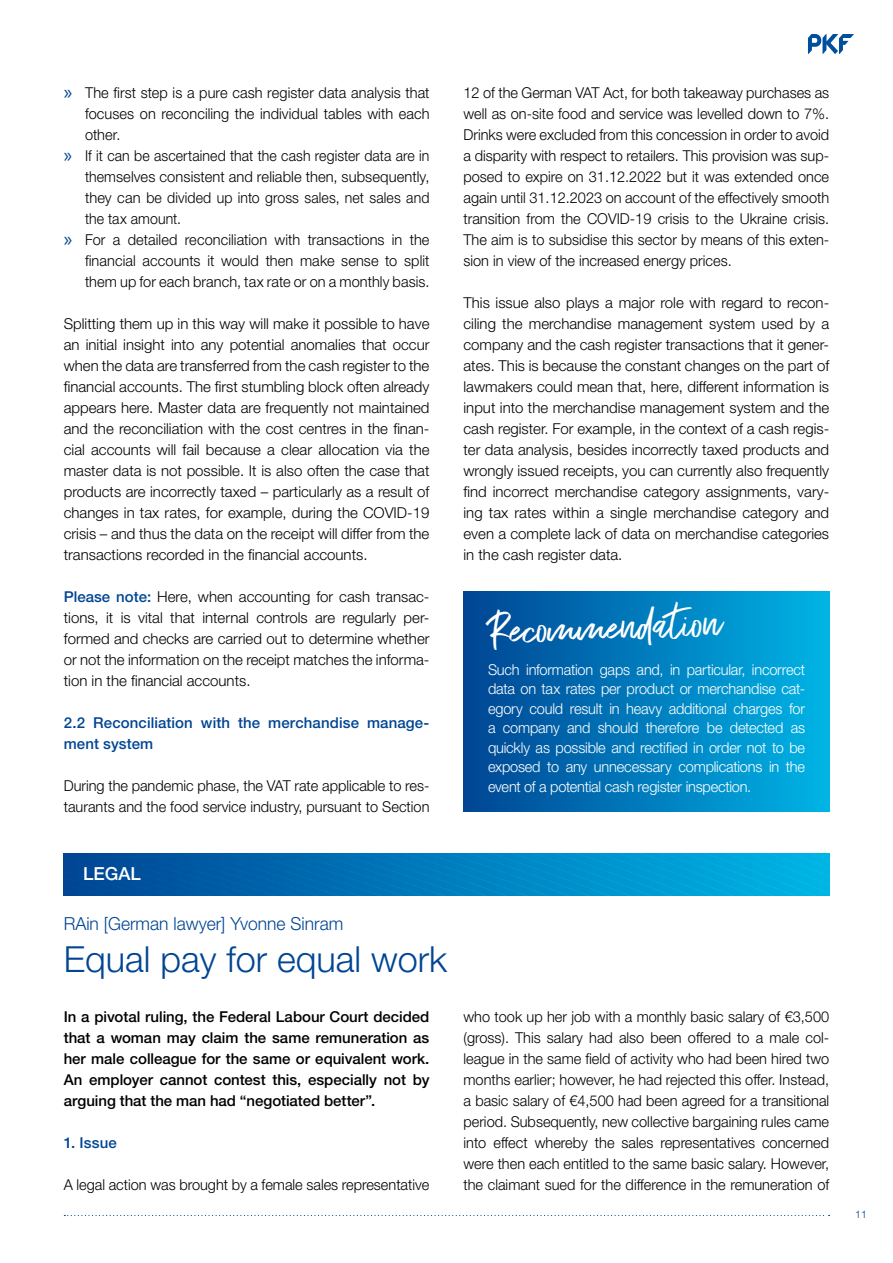
<style>
.page{position:relative;width:893px;height:1263px;background:#fff}
.page>*{position:absolute;margin:0;border:0;box-sizing:border-box;transform-origin:0 0}
.t1{font:46.5px "Exceptional";color:#fff}
.t2{font:300 36px "Helvetica Neue LT Std";color:#014593}
.t3{font:300 18px "Helvetica Neue LT Std";color:#014593}
.t4{font:500 18px "Helvetica Neue LT Std";color:#fff}
.t5{font:300 15px/21px "Helvetica Neue LT Std";color:#000;text-align:justify}
.t6{font:300 15px/19.5px "Helvetica Neue LT Std";letter-spacing:-.015em;color:#fff;text-align:justify}
.t7{font:500 15px/21px "Helvetica Neue LT Std";letter-spacing:-.005em;color:#000;text-align:justify}
.t8{font:300 15px "Helvetica Neue LT Std";color:#000;scale:.94 1}
.t9{font:500 15px/21px "Helvetica Neue LT Std";letter-spacing:.005em;color:#014593}
.t10{font:300 10.5px "Helvetica Neue LT Std";color:#014593}
.s1{font-family:"Myriad Pro";font-weight:400;font-size:21px;color:#014593}
.s2{font-weight:500;color:#014593}
</style>
<div class="page">
<svg style="left:808px;top:34px;width:46px;height:20px"></svg>
<svg style="left:64px;top:1215px;width:766px;height:1px"></svg>
<svg style="left:64px;top:854px;width:766px;height:41px;background:#007dbd"></svg>
<div style="left:463px;top:591px;width:366px;height:220px;background:linear-gradient(to right,#004493,#00b4e6)"></div>
<p class="t5" style="left:64px;top:81px;width:367px"><span class="s1">»</span> The first step is a pure cash register data analysis that</p>
<p class="t5" style="left:85px;top:102px;width:346px">focuses on reconciling the individual tables with each</p>
<p class="t5" style="left:85px;top:123px;width:37px">other.</p>
<p class="t8" style="left:64px;top:146px;width:391px"><span class="s1">»</span> If it can be ascertained that the cash register data are in</p>
<p class="t8" style="left:85px;top:167px;width:368px">themselves consistent and reliable then, subsequently,</p>
<p class="t5" style="left:85px;top:186px;width:346px">they can be divided up into gross sales, net sales and</p>
<p class="t8" style="left:85px;top:209px;width:104px">the tax amount.</p>
<p class="t5" style="left:64px;top:228px;width:367px"><span class="s1">»</span> For a detailed reconciliation with transactions in the</p>
<p class="t5" style="left:85px;top:249px;width:346px">financial accounts it would then make sense to split</p>
<p class="t5" style="left:85px;top:270px;width:346px">them up for each branch, tax rate or on a monthly basis.</p>
<p class="t5" style="left:64px;top:312px;width:367px">Splitting them up in this way will make it possible to have an initial insight into any potential anomalies that occur when the data are transferred from the cash register to the financial accounts. The first stumbling block often already appears here. Master data are frequently not maintained and the reconciliation with the cost centres in the finan&shy;cial accounts will fail because a clear allocation via the master data is not possible. It is also often the case that products are incorrectly taxed – particularly as a result of changes in tax rates, for example, during the COVID-19 crisis – and thus the data on the receipt will differ from the transactions recorded in the financial accounts.</p>
<p class="t5" style="left:64px;top:585px;width:367px"><span class="s2">Please note:</span> Here, when accounting for cash transac&shy;tions, it is vital that internal controls are regularly per&shy;formed and checks are carried out to determine whether or not the information on the receipt matches the informa&shy;tion in the financial accounts.</p>
<p class="t9" style="left:64px;top:712px;width:367px">2.2 Reconciliation with the merchandise manage&shy;ment system</p>
<p class="t5" style="left:64px;top:774px;width:367px">During the pandemic phase, the VAT rate applicable to res&shy;taurants and the food service industry, pursuant to Section</p>
<p class="t5" style="left:463px;top:81px;width:367px">12 of the German VAT Act, for both takeaway purchases as well as on-site food and service was levelled down to 7%.<br>Drinks were excluded from this concession in order to avoid a disparity with respect to retailers. This provision was sup&shy;posed to expire on 31.12.2022 but it was extended once again until 31.12.2023 on account of the effectively smooth transition from the COVID-19 crisis to the Ukraine crisis.<br>The aim is to subsidise this sector by means of this exten&shy;sion in view of the increased energy prices.</p>
<p class="t5" style="left:463px;top:291px;width:367px">This issue also plays a major role with regard to recon&shy;ciling the merchandise management system used by a company and the cash register transactions that it gener&shy;ates. This is because the constant changes on the part of lawmakers could mean that, here, different information is input into the merchandise management system and the cash register. For example, in the context of a cash regis&shy;ter data analysis, besides incorrectly taxed products and wrongly issued receipts, you can currently also frequently find incorrect merchandise category assignments, vary&shy;ing tax rates within a single merchandise category and even a complete lack of data on merchandise categories in the cash register data.</p>
<h1 class="t1" style="left:485px;top:597px;width:238px;rotate:-2deg">Recommendation</h1>
<p class="t6" style="left:488px;top:659px;width:319px">Such information gaps and, in particular, incorrect data on tax rates per product or merchandise cat&shy;egory could result in heavy additional charges for a company and should therefore be detected as quickly as possible and rectified in order not to be exposed to any unnecessary complications in the event of a potential cash register inspection.</p>
<p class="t4" style="left:83px;top:863px;width:59px">LEGAL</p>
<p class="t3" style="left:64px;top:912px;width:281px">RAin [German lawyer] Yvonne Sinram</p>
<h2 class="t2" style="left:64px;top:937px;width:385px">Equal pay for equal work</h2>
<p class="t7" style="left:64px;top:1006px;width:367px">In a pivotal ruling, the Federal Labour Court decided that a woman may claim the same remuneration as her male colleague for the same or equivalent work.<br>An employer cannot contest this, especially not by arguing that the man had “negotiated better”.</p>
<p class="t9" style="left:64px;top:1132px;width:55px">1. Issue</p>
<p class="t5" style="left:64px;top:1173px;width:367px">A legal action was brought by a female sales representative</p>
<p class="t5" style="left:463px;top:1005px;width:367px">who took up her job with a monthly basic salary of €3,500 (gross). This salary had also been offered to a male col&shy;league in the same field of activity who had been hired two months earlier; however, he had rejected this offer. Instead, a basic salary of €4,500 had been agreed for a transitional period. Subsequently, new collective bargaining rules came into effect whereby the sales representatives concerned were then each entitled to the same basic salary. However, the claimant sued for the difference in the remuneration of</p>
<p class="t10" style="left:855px;top:1208px;width:13px">11</p>
</div>
